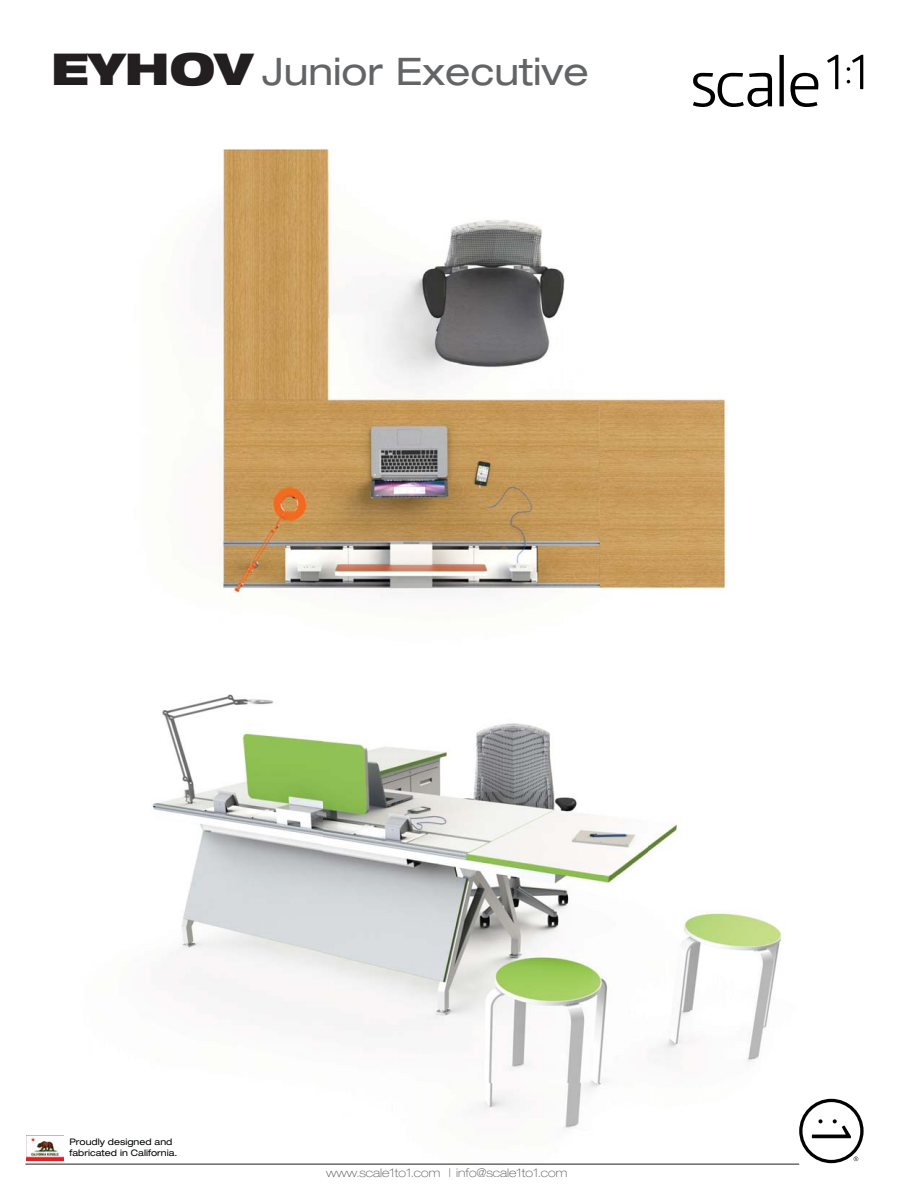
<style>
.page{position:relative;width:918px;height:1188px;background:#fff}
.page>*{position:absolute;margin:0;border:0;box-sizing:border-box;transform-origin:0 0}
.t1{font:900 expanded 43.95px "Helvetica Neue LT Std";color:#231f20}
.t2{font:expanded 38.1px "Helvetica Neue LT Std";color:#636466}
.t3{font:100 expanded 12px "Helvetica Neue LT Std";color:#58595b}
.t4{font:expanded 9px/10.5px "Helvetica Neue LT Std";color:#010202}
.s1{color:#57585a}
</style>
<div class="page">
<img style="left:213px;top:54px;width:651px;height:542px">
<img style="left:25px;top:694px;width:810px;height:471px">
<svg style="left:693px;top:55px;width:170px;height:52px"></svg>
<svg style="left:799px;top:1099px;width:65px;height:64px"></svg>
<img style="left:26px;top:1135px;width:37px;height:25px">
<hr style="left:25px;top:1164px;width:774px;height:1px;background:#231f20">
<h1 class="t1" style="left:51px;top:54px;width:203px">EYHOV</h1>
<h2 class="t2" style="left:262px;top:57px;width:328px">Junior Executive</h2>
<p class="t4" style="left:69px;top:1138px;width:110px">Proudly designed and fabricated in California.</p>
<h3 class="t3" style="left:326px;top:1168px;width:243px">www.scale1to1.com | info<span class="s1">@scale1to</span>1.com</h3>
</div>
